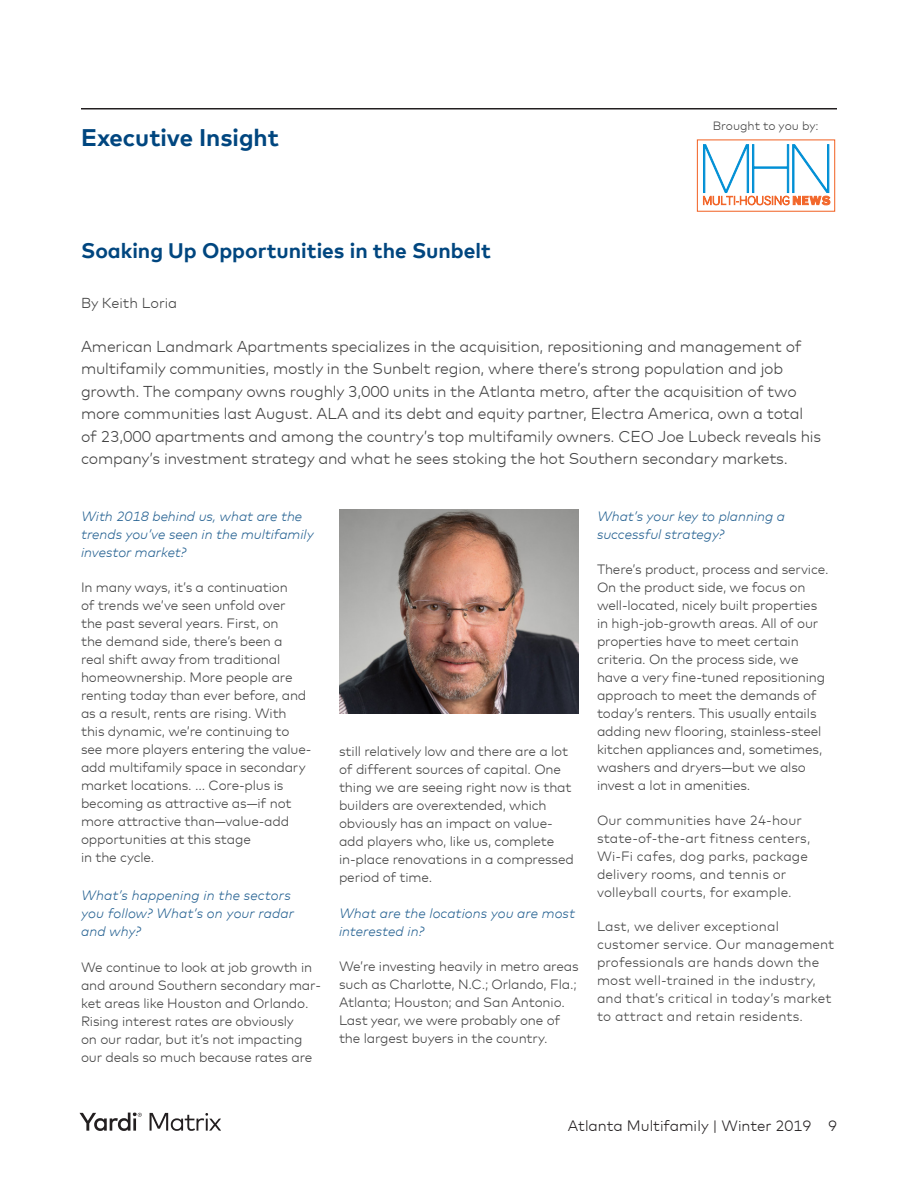
<style>
.page{position:relative;width:918px;height:1188px;background:#fff}
.page>*{position:absolute;margin:0;border:0;box-sizing:border-box;transform-origin:0 0}
.Heading_1{font:700 24px "Mark Offc Pro";color:#00467f}
.t1{font:700 21px "Mark Offc Pro";color:#00467f}
.Matrix_Body_Copy{font:300 15.75px/22.5px "Mark Offc Pro";letter-spacing:-.01em;color:#414141}
.t2{font:300 15px "Mark Offc Pro";color:#231f20}
.Matrix_Body_Bullets{font:300 14.4px "Mark Offc Pro";color:#414141}
.MatrixQ_A{font:300 13.5px/18px "Mark Offc Pro";letter-spacing:-.01em;color:#414141}
.Matrix_Body_Copy-2{font:300 13.5px/18px "Mark Offc Pro";letter-spacing:-.01em;color:#414141}
.MatrixQ_A-2{font:300 13.5px/18px "Mark Offc Pro";letter-spacing:.01em;color:#414141}
.Matrix_Body_Copy-3{font:italic 300 13.5px/18px "Mark Offc Pro";color:#266292}
.MatrixQ_A-3{font:italic 300 13.5px/18px "Mark Offc Pro";color:#266292}
.Matrix_Body_Bullets-2{font:300 12px "Mark Offc Pro";color:#414141}
</style>
<div class="page">
<hr style="left:81px;top:108px;width:756px;height:2px;background:#231f20">
<svg style="left:80px;top:1112px;width:62px;height:19px"></svg>
<svg style="left:150px;top:1113px;width:71px;height:18px"></svg>
<img style="left:339px;top:510px;width:240px;height:203px">
<div style="left:697px;top:139px;width:138px;height:73px;border:1px solid #f2672b"></div>
<svg style="left:703px;top:144px;width:128px;height:61px"></svg>
<p class="Heading_1" style="left:81px;top:120px;width:199px">Executive Insight</p>
<p class="t1" style="left:81px;top:235px;width:411px">Soaking Up Opportunities in the Sunbelt</p>
<p class="Matrix_Body_Bullets" style="left:81px;top:292px;width:98px">By Keith Loria</p>
<p class="Matrix_Body_Bullets-2" style="left:713px;top:117px;width:107px">Brought to you by:</p>
<p class="Matrix_Body_Copy" style="left:81px;top:334px;width:742px">American Landmark Apartments specializes in the acquisition, repositioning and management of multifamily communities, mostly in the Sunbelt region, where there’s strong population and job growth. The company owns roughly 3,000 units in the Atlanta metro, after the acquisition of two more communities last August. ALA and its debt and equity partner, Electra America, own a total of 23,000 apartments and among the country’s top multifamily owners. CEO Joe Lubeck reveals his company’s investment strategy and what he sees stoking the hot Southern secondary markets.</p>
<p class="Matrix_Body_Copy-3" style="left:81px;top:506px;width:234px">With 2018 behind us, what are the trends you’ve seen in the multifamily investor market?</p>
<p class="MatrixQ_A" style="left:81px;top:577px;width:232px">In many ways, it’s a continuation<br>of trends we’ve seen unfold over<br>the past several years. First, on<br>the demand side, there’s been a<br>real shift away from traditional homeownership. More people are renting today than ever before, and as a result, rents are rising. With this dynamic, we’re continuing to see more players entering the value&shy;add multifamily space in secondary market locations. ... Core-plus is becoming as attractive as—if not more attractive than—value-add opportunities at this stage<br>in the cycle.</p>
<p class="Matrix_Body_Copy-3" style="left:81px;top:885px;width:215px">What’s happening in the sectors you follow? What’s on your radar and why?</p>
<p class="Matrix_Body_Copy-2" style="left:81px;top:957px;width:241px">We continue to look at job growth in and around Southern secondary mar&shy;ket areas like Houston and Orlando.<br>Rising interest rates are obviously<br>on our radar, but it’s not impacting our deals so much because rates are</p>
<p class="Matrix_Body_Copy-2" style="left:339px;top:741px;width:236px">still relatively low and there are a lot of different sources of capital. One thing we are seeing right now is that builders are overextended, which obviously has an impact on value&shy;add players who, like us, complete in-place renovations in a compressed period of time.</p>
<p class="Matrix_Body_Copy-3" style="left:339px;top:903px;width:237px">What are the locations you are most interested in?</p>
<p class="MatrixQ_A" style="left:339px;top:956px;width:241px">We’re investing heavily in metro areas such as Charlotte, N.C.; Orlando, Fla.; Atlanta; Houston; and San Antonio.<br>Last year, we were probably one of the largest buyers in the country.</p>
<p class="MatrixQ_A-3" style="left:597px;top:506px;width:189px">What’s your key to planning a successful strategy?</p>
<p class="MatrixQ_A" style="left:597px;top:559px;width:233px">There’s product, process and service.<br>On the product side, we focus on well-located, nicely built properties in high-job-growth areas. All of our properties have to meet certain criteria. On the process side, we have a very fine-tuned repositioning approach to meet the demands of today’s renters. This usually entails adding new flooring, stainless-steel kitchen appliances and, sometimes, washers and dryers—but we also invest a lot in amenities.</p>
<p class="MatrixQ_A-2" style="left:597px;top:810px;width:215px">Our communities have 24-hour state-of-the-art fitness centers,<br>Wi-Fi cafes, dog parks, package delivery rooms, and tennis or volleyball courts, for example.</p>
<p class="MatrixQ_A-2" style="left:597px;top:917px;width:239px">Last, we deliver exceptional customer service. Our management professionals are hands down the most well-trained in the industry, and that’s critical in today’s market to attract and retain residents.</p>
<p class="t2" style="left:568px;top:1115px;width:271px">Atlanta Multifamily | Winter 2019 9</p>
</div>
